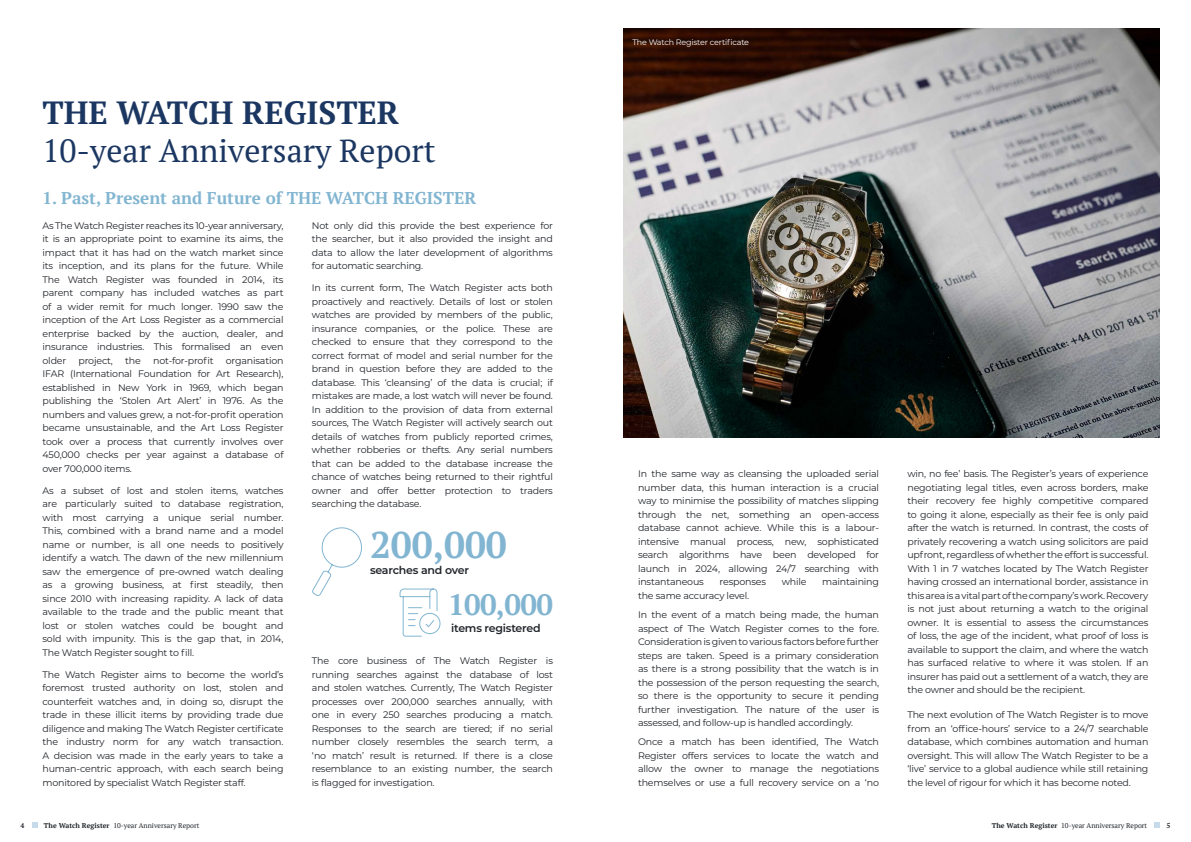
<style>
.page{position:relative;width:1191px;height:842px;background:#fff}
.page>*{position:absolute;margin:0;border:0;box-sizing:border-box;transform-origin:0 0}
.t1{font:700 37px "PT Serif";color:#82b5d1}
.t2{font:32px "PT Serif";color:#1b3761}
.t3{font:700 32px "PT Serif";color:#1b3761}
.t4{font:700 29.3px "PT Serif";letter-spacing:-.02em;color:#82b5d1}
.t5{font:700 17px "PT Serif";color:#82b5d1}
.t6{font:600 11px "Montserrat";letter-spacing:-.02em;color:#21252a}
.t7{font:9.5px/13.5px "Montserrat";letter-spacing:-.02em;color:#21252a;text-align:justify}
.t8{font:8px "Montserrat";letter-spacing:-.02em;color:#fff}
.t9{font:7px "PT Serif";color:#21252a}
.t10{font:700 7px "PT Serif";color:#21252a}
.s1{font-weight:700}
</style>
<div class="page">
<img style="left:624px;top:28px;width:535px;height:409px">
<svg style="left:32px;top:823px;width:5px;height:5px"></svg>
<svg style="left:1154px;top:823px;width:6px;height:5px"></svg>
<svg style="left:312px;top:527px;width:50px;height:69px"></svg>
<svg style="left:399px;top:588px;width:42px;height:49px"></svg>
<h2 class="t3" style="left:43px;top:92px;width:358px">THE WATCH REGISTER</h2>
<h2 class="t2" style="left:43px;top:130px;width:394px">10-year Anniversary Report</h2>
<h3 class="t5" style="left:43px;top:187px;width:435px">1. Past, Present and Future of THE WATCH REGISTER</h3>
<p class="t7" style="left:43px;top:218px;width:242px">As The Watch Register reaches its 10-year anniversary, it is an appropriate point to examine its aims, the impact that it has had on the watch market since its inception, and its plans for the future. While The Watch Register was founded in 2014, its parent company has included watches as part of a wider remit for much longer. 1990 saw the inception of the Art Loss Register as a commercial enterprise backed by the auction, dealer, and insurance industries. This formalised an even older</p>
<p class="t7" style="left:312px;top:218px;width:242px">Not only did this provide the best experience for the searcher, but it also provided the insight and data to allow the later development of algorithms for automatic searching.</p>
<p class="t7" style="left:312px;top:281px;width:242px">In its current form, The Watch Register acts both proactively and reactively. Details of lost or stolen watches are provided by members of the public, insurance companies, or the police. These are checked to ensure that they correspond to the correct format of model and serial number for the brand in question before they are added to the database. This ‘cleansing’ of the data is crucial; if mistakes are made, a lost watch will never be found.<br>In addition to the provision of data from external sources, The Watch Register will actively search out details of watches from publicly reported crimes, whether robberies or thefts. Any serial numbers that can be added to the database increase the chance of watches being returned to their rightful owner and offer better protection to traders searching the database.</p>
<p class="t7" style="left:78px;top:353px;width:36px">project,</p>
<p class="t7" style="left:125px;top:353px;width:17px">the</p>
<p class="t7" style="left:153px;top:353px;width:62px">not-for-profit</p>
<p class="t7" style="left:43px;top:353px;width:242px;text-indent:183px">organisation IFAR (International Foundation for Art Research), established in New York in 1969, which began publishing the ‘Stolen Art Alert’ in 1976. As the numbers and values grew, a not-for-profit operation became unsustainable, and the Art Loss Register took over a process that currently involves over 450,000 checks per year against a database of over 700,000 items.</p>
<p class="t7" style="left:43px;top:483px;width:242px">As a subset of lost and stolen items, watches are particularly suited to database registration, with most carrying a unique serial number.<br>This, combined with a brand name and a model name or number, is all one needs to positively identify a watch. The dawn of the new millennium saw the emergence of pre-owned watch dealing as a growing business, at first steadily, then since 2010 with increasing rapidity. A lack of data available to the trade and the public meant that lost or stolen watches could be bought and sold with impunity. This is the gap that, in 2014, The Watch Register sought to fill.</p>
<p class="t7" style="left:43px;top:667px;width:242px">The Watch Register aims to become the world’s foremost trusted authority on lost, stolen and counterfeit watches and, in doing so, disrupt the trade in these illicit items by providing trade due diligence and making The Watch Register certificate the industry norm for any watch transaction.<br>A decision was made in the early years to take a human-centric approach, with each search being monitored by specialist Watch Register staff.</p>
<h1 class="t1" style="left:370px;top:521px;width:138px">200,000</h1>
<p class="t6" style="left:370px;top:563px;width:100px">searches and over</p>
<h3 class="t4" style="left:448px;top:585px;width:106px">100,000</h3>
<p class="t6" style="left:451px;top:620px;width:91px">items registered</p>
<p class="t7" style="left:312px;top:654px;width:242px">The core business of The Watch Register is running searches against the database of lost and stolen watches. Currently, The Watch Register processes over 200,000 searches annually, with one in every 250 searches producing a match.<br>Responses to the search are tiered; if no serial number closely resembles the search term, a ‘no match’ result is returned. If there is a close resemblance to an existing number, the search is flagged for investigation.</p>
<p class="t8" style="left:632px;top:36px;width:118px">The Watch Register certificate</p>
<p class="t7" style="left:638px;top:467px;width:242px">In the same way as cleansing the uploaded serial number data, this human interaction is a crucial way to minimise the possibility of matches slipping through the net, something an open-access database cannot achieve. While this is a labour&shy;intensive manual process, new, sophisticated search algorithms have been developed for launch in 2024, allowing 24/7 searching with instantaneous</p>
<p class="t7" style="left:719px;top:575px;width:48px">responses</p>
<p class="t7" style="left:781px;top:575px;width:26px">while</p>
<p class="t7" style="left:822px;top:575px;width:58px">maintaining</p>
<p class="t7" style="left:638px;top:586px;width:242px;line-height:19.2px">the same accuracy level.<br>In the event of a match being made, the human</p>
<p class="t7" style="left:638px;top:621px;width:242px">aspect of The Watch Register comes to the fore.<br>Consideration is given to various factors before further steps are taken. Speed is a primary consideration as there is a strong possibility that the watch is in the possession of the person requesting the search, so there is the opportunity to secure it pending further investigation. The nature of the user is assessed, and follow-up is handled accordingly.</p>
<p class="t7" style="left:638px;top:735px;width:242px">Once a match has been identified, The Watch Register offers services to locate the watch and allow the owner to manage the negotiations themselves or use a full recovery service on a ‘no</p>
<p class="t7" style="left:907px;top:467px;width:242px">win, no fee’ basis. The Register’s years of experience negotiating legal titles, even across borders, make their recovery fee highly competitive compared to going it alone, especially as their fee is only paid after the watch is returned. In contrast, the costs of privately recovering a watch using solicitors are paid upfront, regardless of whether the effort is successful.<br>With 1 in 7 watches located by The Watch Register having crossed an international border, assistance in this area is a vital part of the company’s work. Recovery is not just about returning a watch to the original owner. It is essential to assess the circumstances of loss, the age of the incident, what proof of loss is available to support the claim, and where the watch has surfaced relative to where it was stolen. If an insurer has paid out a settlement of a watch, they are the owner and should be the recipient.</p>
<p class="t7" style="left:907px;top:708px;width:242px">The next evolution of The Watch Register is to move from an ‘office-hours’ service to a 24/7 searchable database, which combines automation and human oversight. This will allow The Watch Register to be a ‘live’ service to a global audience while still retaining the level of rigour for which it has become noted.</p>
<p class="t10" style="left:20px;top:821px;width:5px">4</p>
<p class="t9" style="left:44px;top:821px;width:157px"><span class="s1">The Watch Register</span> 10-year Anniversary Report</p>
<p class="t9" style="left:991px;top:821px;width:157px"><span class="s1">The Watch Register</span> 10-year Anniversary Report</p>
<p class="t10" style="left:1166px;top:821px;width:5px">5</p>
</div>
